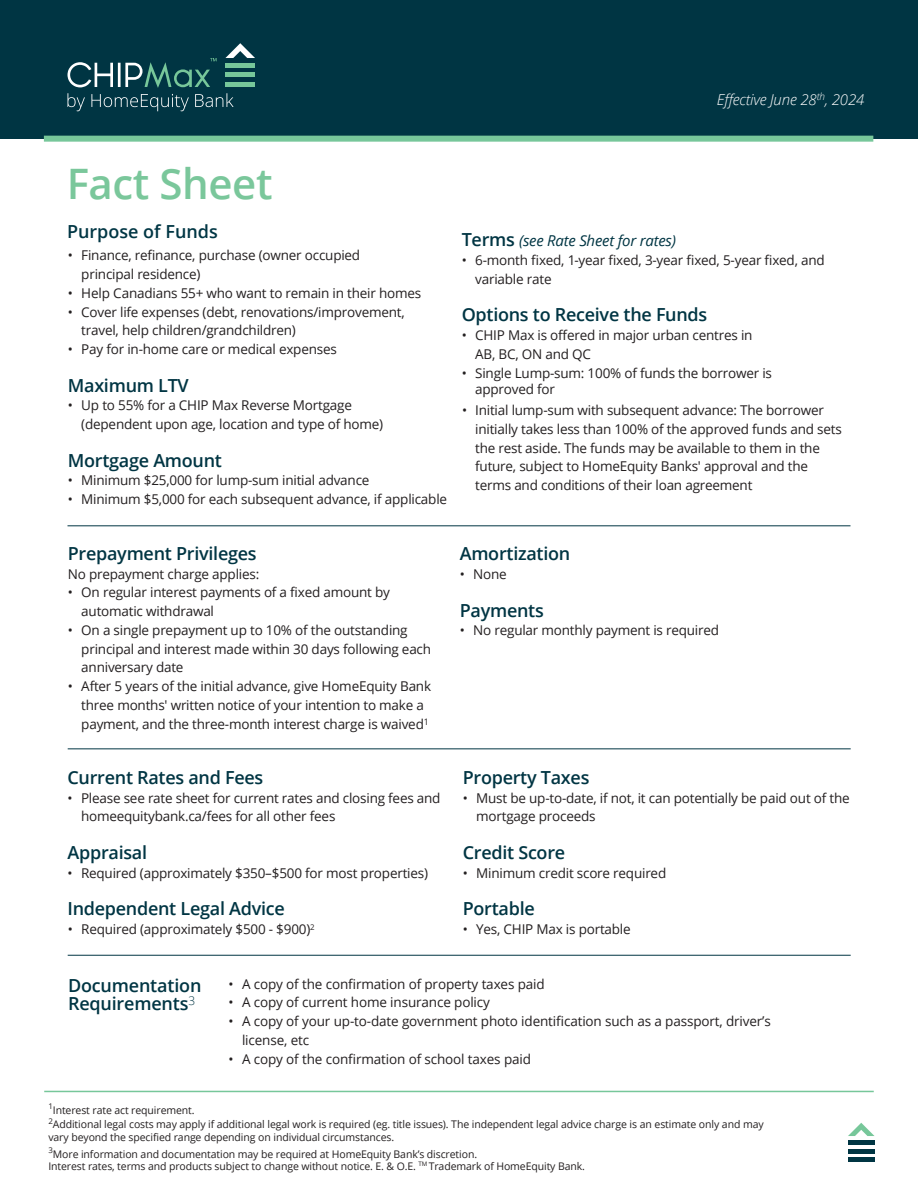
<style>
.page{position:relative;width:918px;height:1188px;background:#fff}
.page>*{position:absolute;margin:0;border:0;box-sizing:border-box;transform-origin:0 0}
.t1{font:600 42px "Open Sans";letter-spacing:-.01em;color:#7ac79b}
.t2{font:600 18px/18.8px "Open Sans";letter-spacing:-.015em;color:#003543}
.t3{font:600 18px "Open Sans";color:#003644}
.t4{font:italic 15px "Open Sans";letter-spacing:-.015em;color:#003543}
.t5{font:italic 300 15px "Open Sans";letter-spacing:-.01em;color:#fff}
.t6{font:13.5px/18.8px "Open Sans";letter-spacing:-.015em;color:#231f20}
.t7{font:10.5px/14.7px "Open Sans";letter-spacing:-.01em;color:#231f20}
.s1{font-weight:600;font-style:normal;font-size:18px}
</style>
<div class="page">
<div style="left:0;top:0;width:918px;height:139px;background:#003543"></div>
<div style="left:44px;top:136px;width:829px;height:6px;background:#77c79a"></div>
<hr style="left:44px;top:1091px;width:830px;height:1px;background:#77c79a">
<div style="left:848px;top:1140px;width:27px;height:5px;background:#003543"></div>
<hr style="left:848px;top:1149px;width:27px;height:4px;background:#003543">
<hr style="left:848px;top:1158px;width:27px;height:4px;background:#003543">
<svg style="left:848px;top:1123px;width:27px;height:13px"></svg>
<svg style="left:67px;top:43px;width:188px;height:68px"></svg>
<hr style="left:68px;top:526px;width:782px;height:1px;background:#003543">
<hr style="left:68px;top:749px;width:783px;height:1px;background:#003543">
<hr style="left:68px;top:955px;width:783px;height:1px;background:#003543">
<p class="t5" style="left:717px;top:89px;width:149px">Effective June 28<sup>th</sup>, 2024</p>
<h1 class="t1" style="left:67px;top:155px;width:207px">Fact Sheet</h1>
<h2 class="t3" style="left:67px;top:219px;width:152px">Purpose of Funds</h2>
<p class="t6" style="left:81px;top:246px;width:280px;text-indent:-14px">• Finance, refinance, purchase (owner occupied principal residence)</p>
<p class="t6" style="left:68px;top:283px;width:355px">• Help Canadians 55+ who want to remain in their homes</p>
<p class="t6" style="left:81px;top:302px;width:325px;text-indent:-14px">• Cover life expenses (debt, renovations/improvement, travel, help children/grandchildren)</p>
<p class="t6" style="left:68px;top:339px;width:271px">• Pay for in-home care or medical expenses</p>
<p class="t2" style="left:68px;top:375px;width:122px">Maximum LTV</p>
<p class="t6" style="left:81px;top:396px;width:303px;text-indent:-14px">• Up to 55% for a CHIP Max Reverse Mortgage (dependent upon age, location and type of home)</p>
<p class="t2" style="left:68px;top:450px;width:156px">Mortgage Amount</p>
<p class="t6" style="left:68px;top:471px;width:303px">• Minimum $25,000 for lump-sum initial advance</p>
<p class="t6" style="left:68px;top:489px;width:381px">• Minimum $5,000 for each subsequent advance, if applicable</p>
<p class="t4" style="left:462px;top:231px;width:216px"><span class="s1">Terms</span> (see Rate Sheet for rates)</p>
<p class="t6" style="left:475px;top:251px;width:351px;text-indent:-14px">• 6-month fixed, 1-year fixed, 3-year fixed, 5-year fixed, and variable rate</p>
<p class="t2" style="left:462px;top:305px;width:247px">Options to Receive the Funds</p>
<p class="t6" style="left:475px;top:325px;width:279px;text-indent:-14px">• CHIP Max is offered in major urban centres in<br>AB, BC, ON and QC</p>
<p class="t6" style="left:475px;top:364px;width:298px;line-height:16.2px;text-indent:-14px">• Single Lump-sum: 100% of funds the borrower is approved for</p>
<p class="t6" style="left:475px;top:400px;width:368px;text-indent:-13px">• Initial lump-sum with subsequent advance: The borrower initially takes less than 100% of the approved funds and sets the rest aside. The funds may be available to them in the future, subject to HomeEquity Banks' approval and the terms and conditions of their loan agreement</p>
<p class="t2" style="left:68px;top:544px;width:190px">Prepayment Privileges</p>
<p class="t6" style="left:68px;top:564px;width:193px">No prepayment charge applies:</p>
<p class="t6" style="left:81px;top:583px;width:310px;text-indent:-14px">• On regular interest payments of a fixed amount by automatic withdrawal</p>
<p class="t6" style="left:81px;top:620px;width:351px;text-indent:-13px">• On a single prepayment up to 10% of the outstanding principal and interest made within 30 days following each anniversary date</p>
<p class="t6" style="left:81px;top:677px;width:351px;text-indent:-14px">• After 5 years of the initial advance, give HomeEquity Bank three months' written notice of your intention to make a payment, and the three-month interest charge is waived<sup>1</sup></p>
<p class="t2" style="left:68px;top:767px;width:197px">Current Rates and Fees</p>
<p class="t6" style="left:81px;top:788px;width:361px;text-indent:-14px">• Please see rate sheet for current rates and closing fees and homeequitybank.ca/fees for all other fees</p>
<p class="t2" style="left:68px;top:842px;width:81px">Appraisal</p>
<p class="t6" style="left:68px;top:863px;width:362px">• Required (approximately $350–$500 for most properties)</p>
<p class="t2" style="left:68px;top:899px;width:219px">Independent Legal Advice</p>
<p class="t6" style="left:68px;top:919px;width:248px">• Required (approximately $500 - $900)<sup>2</sup></p>
<p class="t2" style="left:460px;top:544px;width:112px">Amortization</p>
<p class="t6" style="left:460px;top:564px;width:49px">• None</p>
<p class="t2" style="left:460px;top:600px;width:86px">Payments</p>
<p class="t6" style="left:460px;top:621px;width:261px">• No regular monthly payment is required</p>
<p class="t2" style="left:463px;top:767px;width:128px">Property Taxes</p>
<p class="t6" style="left:476px;top:788px;width:375px;text-indent:-14px">• Must be up-to-date, if not, it can potentially be paid out of the mortgage proceeds</p>
<p class="t2" style="left:463px;top:842px;width:104px">Credit Score</p>
<p class="t6" style="left:463px;top:863px;width:205px">• Minimum credit score required</p>
<p class="t2" style="left:463px;top:899px;width:74px">Portable</p>
<p class="t6" style="left:463px;top:919px;width:170px">• Yes, CHIP Max is portable</p>
<p class="t2" style="left:68px;top:975px;width:135px">Documentation<br>Requirements<sup>3</sup></p>
<p class="t6" style="left:229px;top:974px;width:318px">• A copy of the confirmation of property taxes paid</p>
<p class="t6" style="left:229px;top:993px;width:263px">• A copy of current home insurance policy</p>
<p class="t6" style="left:242px;top:1011px;width:530px;text-indent:-14px">• A copy of your up-to-date government photo identification such as a passport, driver’s license, etc</p>
<p class="t6" style="left:229px;top:1049px;width:304px">• A copy of the confirmation of school taxes paid</p>
<p class="t7" style="left:48px;top:1102px;width:717px"><sup>1</sup>Interest rate act requirement.<br><sup>2</sup>Additional legal costs may apply if additional legal work is required (eg. title issues). The independent legal advice charge is an estimate only and may</p>
<p class="t7" style="left:48px;top:1128px;width:430px;line-height:17.1px">vary beyond the specified range depending on individual circumstances.<br><sup>3</sup>More information and documentation may be required at HomeEquity Bank’s discretion.</p>
<p class="t7" style="left:48px;top:1159px;width:538px">Interest rates, terms and products subject to change without notice. E. &amp; O.E. <sup>TM</sup> Trademark of HomeEquity Bank.</p>
</div>
